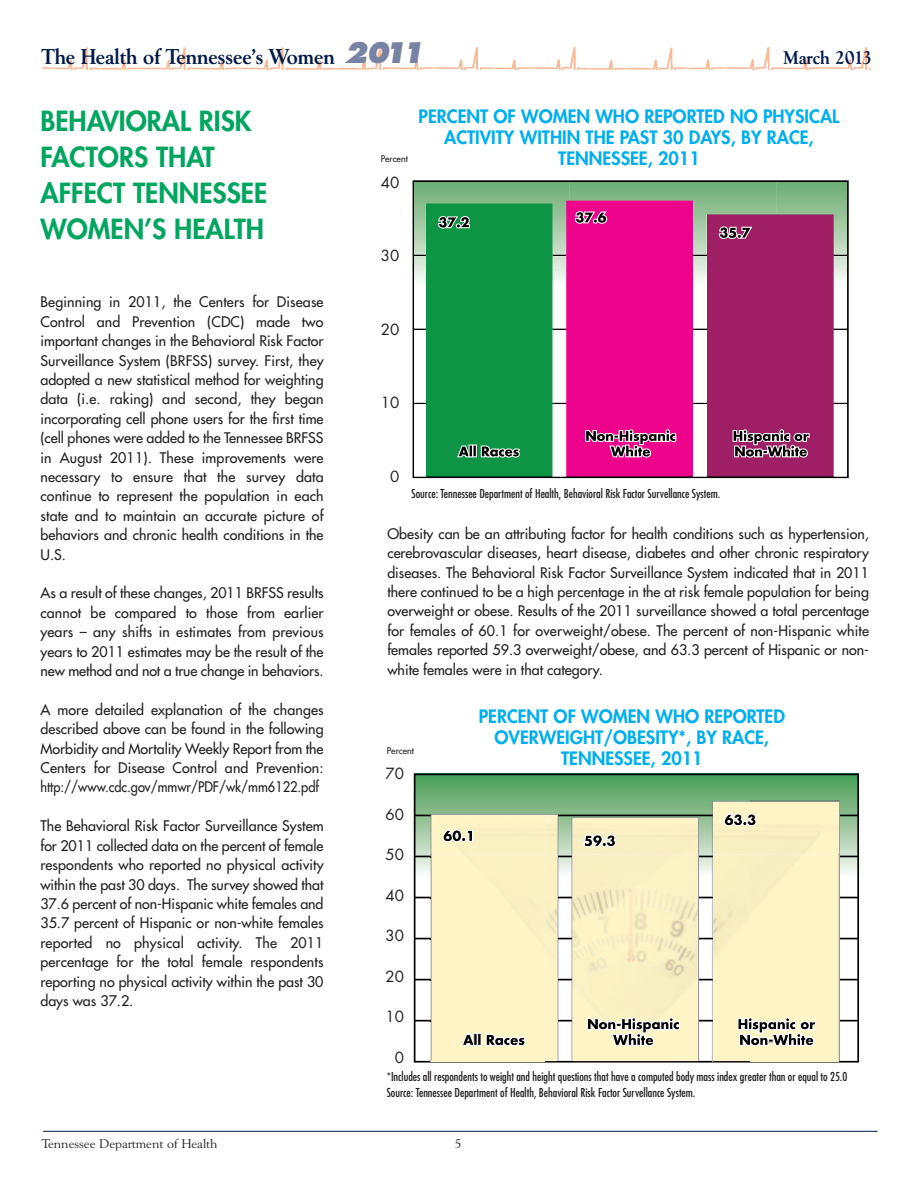
<style>
.page{position:relative;width:918px;height:1188px;background:#fff}
.page>*{position:absolute;margin:0;border:0;box-sizing:border-box;transform-origin:0 0}
.t1{font:800 27px/36px "Futura";color:#00a65f}
.t2{font:700 20.85px "Goudy Serial";color:#001949}
.t3{font:800 18px/21px "Futura";color:#00aeef;text-align:center}
.t4{font:700 17.85px "Goudy Serial";color:#001949}
.t5{font:15px "Futura";color:#231f20}
.t6{font:14.25px/19.4px "Futura";color:#231f20;text-align:justify}
.t7{font:12.15px "Goudy Serial";color:#231f20;scale:1.11 1}
.t8{font:condensed 12px/15.5px "Futura";color:#231f20}
.t9{font:9px "Futura";color:#231f20}
.s1{font-family:"Futura";font-weight:800;font-style:italic;font-size:27.75px;color:#7882a3}
</style>
<div class="page">
<img style="left:43px;top:47px;width:828px;height:22px">
<hr style="left:43px;top:1131px;width:835px;height:1px;background:#001949">
<div style="left:707px;top:215px;width:127px;height:262px;background:#9e1f63"></div>
<div style="left:566px;top:201px;width:127px;height:276px;background:#ed028c"></div>
<svg style="left:585px;top:429px;width:91px;height:29px"></svg>
<svg style="left:733px;top:429px;width:77px;height:29px"></svg>
<div style="left:413px;top:180px;width:436px;height:298px;border:2px solid #000"></div>
<img style="left:414px;top:182px;width:433px;height:142px">
<img style="left:414px;top:324px;width:152px;height:153px">
<img style="left:693px;top:328px;width:14px;height:149px">
<img style="left:834px;top:324px;width:13px;height:153px">
<img style="left:417px;top:777px;width:439px;height:243px">
<hr style="left:415px;top:815px;width:443px;height:1px;background:#000">
<hr style="left:415px;top:856px;width:443px;height:1px;background:#000">
<hr style="left:415px;top:897px;width:443px;height:1px;background:#000">
<hr style="left:415px;top:938px;width:443px;height:1px;background:#000">
<hr style="left:415px;top:979px;width:443px;height:1px;background:#000">
<hr style="left:415px;top:1020px;width:443px;height:2px;background:#000">
<div style="left:414px;top:774px;width:445px;height:289px;border:2px solid #000"></div>
<div style="left:431px;top:801px;width:408px;height:238px;background:#fef4c6"></div>
<svg style="left:462px;top:1033px;width:64px;height:4px"></svg>
<svg style="left:737px;top:1017px;width:79px;height:22px"></svg>
<div style="left:430px;top:816px;width:115px;height:39px;background:#fef4c6"></div>
<hr style="left:431px;top:815px;width:1px;height:40px;background:#999">
<hr style="left:431px;top:815px;width:114px;height:1px;background:#999">
<hr style="left:431px;top:814px;width:114px;height:1px;background:#999">
<img style="left:432px;top:831px;width:113px;height:24px">
<img style="left:545px;top:801px;width:294px;height:54px">
<hr style="left:557px;top:818px;width:1px;height:37px;background:#999">
<hr style="left:572px;top:818px;width:1px;height:37px;background:#999">
<hr style="left:698px;top:818px;width:1px;height:37px;background:#999">
<hr style="left:713px;top:818px;width:1px;height:37px;background:#999">
<hr style="left:572px;top:817px;width:127px;height:1px;background:#999">
<svg style="left:545px;top:814px;width:14px;height:4px"></svg>
<svg style="left:713px;top:802px;width:1px;height:16px"></svg>
<hr style="left:713px;top:801px;width:38px;height:1px;background:#999">
<img style="left:712px;top:801px;width:1px;height:41px">
<img style="left:545px;top:842px;width:206px;height:13px">
<hr style="left:839px;top:802px;width:1px;height:53px;background:#999">
<hr style="left:751px;top:801px;width:89px;height:1px;background:#999">
<img style="left:430px;top:855px;width:1px;height:206px">
<hr style="left:431px;top:855px;width:1px;height:206px;background:#999">
<img style="left:432px;top:1037px;width:113px;height:25px">
<img style="left:558px;top:855px;width:155px;height:184px">
<hr style="left:557px;top:855px;width:1px;height:206px;background:#999">
<hr style="left:572px;top:855px;width:1px;height:206px;background:#999">
<hr style="left:698px;top:855px;width:1px;height:206px;background:#999">
<hr style="left:713px;top:855px;width:1px;height:206px;background:#999">
<img style="left:545px;top:1039px;width:206px;height:23px">
<hr style="left:839px;top:855px;width:1px;height:206px;background:#999">
<img style="left:751px;top:1035px;width:88px;height:27px">
<h2 class="t2" style="left:42px;top:41px;width:384px">The Health of Tennessee’s Women <span class="s1">2011</span></h2>
<p class="t4" style="left:784px;top:44px;width:90px">March 2013</p>
<h1 class="t1" style="left:40px;top:105px;width:228px">BEHAVIORAL RISK<br>FACTORS THAT<br>AFFECT TENNESSEE<br>WOMEN’S HEALTH</h1>
<p class="t6" style="left:40px;top:293px;width:285px">Beginning in 2011, the Centers for Disease Control and Prevention (CDC) made two important changes in the Behavioral Risk Factor Surveillance System (BRFSS) survey. First, they adopted a new statistical method for weighting data (i.e. raking) and second, they began incorporating cell phone users for the first time (cell phones were added to the Tennessee BRFSS in August 2011). These improvements were necessary to ensure that the survey data continue to represent the population in each state and to maintain an accurate picture of behaviors and chronic health conditions in the U.S.</p>
<p class="t6" style="left:40px;top:584px;width:285px">As a result of these changes, 2011 BRFSS results cannot be compared to those from earlier years – any shifts in estimates from previous years to 2011 estimates may be the result of the new method and not a true change in behaviors.</p>
<p class="t6" style="left:40px;top:701px;width:285px">A more detailed explanation of the changes described above can be found in the following Morbidity and Mortality Weekly Report from the Centers for Disease Control and Prevention: http://www.cdc.gov/mmwr/PDF/wk/mm6122.pdf</p>
<p class="t6" style="left:40px;top:817px;width:285px">The Behavioral Risk Factor Surveillance System for 2011 collected data on the percent of female respondents who reported no physical activity within the past 30 days. The survey showed that 37.6 percent of non-Hispanic white females and 35.7 percent of Hispanic or non-white females reported no physical activity. The 2011 percentage for the total female respondents reporting no physical activity within the past 30 days was 37.2.</p>
<p class="t3" style="left:419px;top:107px;width:422px">PERCENT OF WOMEN WHO REPORTED NO PHYSICAL<br>ACTIVITY WITHIN THE PAST 30 DAYS, BY RACE,</p>
<p class="t9" style="left:381px;top:154px;width:29px">Percent</p>
<p class="t3" style="left:558px;top:149px;width:143px">TENNESSEE, 2011</p>
<p class="t5" style="left:381px;top:176px;width:20px">40</p>
<p class="t5" style="left:381px;top:249px;width:20px">30</p>
<p class="t5" style="left:381px;top:323px;width:20px">20</p>
<p class="t5" style="left:381px;top:396px;width:20px">10</p>
<p class="t5" style="left:390px;top:470px;width:11px">0</p>
<p class="t8" style="left:412px;top:487px;width:310px">Source: Tennessee Department of Health, Behavioral Risk Factor Survellance System.</p>
<p class="t6" style="left:387px;top:525px;width:483px">Obesity can be an attributing factor for health conditions such as hypertension, cerebrovascular diseases, heart disease, diabetes and other chronic respiratory diseases. The Behavioral Risk Factor Surveillance System indicated that in 2011 there continued to be a high percentage in the at risk female population for being overweight or obese. Results of the 2011 surveillance showed a total percentage for females of 60.1 for overweight/obese. The percent of non-Hispanic white females reported 59.3 overweight/obese, and 63.3 percent of Hispanic or non&shy;white females were in that category.</p>
<p class="t9" style="left:387px;top:746px;width:29px">Percent</p>
<p class="t5" style="left:385px;top:767px;width:20px">70</p>
<p class="t5" style="left:385px;top:807px;width:20px">60</p>
<p class="t5" style="left:385px;top:848px;width:20px">50</p>
<p class="t5" style="left:385px;top:888px;width:20px">40</p>
<p class="t5" style="left:385px;top:929px;width:20px">30</p>
<p class="t5" style="left:385px;top:969px;width:20px">20</p>
<p class="t5" style="left:385px;top:1010px;width:20px">10</p>
<p class="t5" style="left:395px;top:1050px;width:11px">0</p>
<p class="t3" style="left:479px;top:707px;width:308px">PERCENT OF WOMEN WHO REPORTED<br>OVERWEIGHT/OBESITY*, BY RACE,<br>TENNESSEE, 2011</p>
<p class="t8" style="left:387px;top:1070px;width:462px">*Includes all respondents to weight and height questions that have a computed body mass index greater than or equal to 25.0<br>Source: Tennessee Department of Health, Behavioral Risk Factor Survellance System.</p>
<p class="t7" style="left:42px;top:1135px;width:159px">Tennessee Department of Health</p>
<p class="t7" style="left:455px;top:1135px;width:8px">5</p>
</div>
